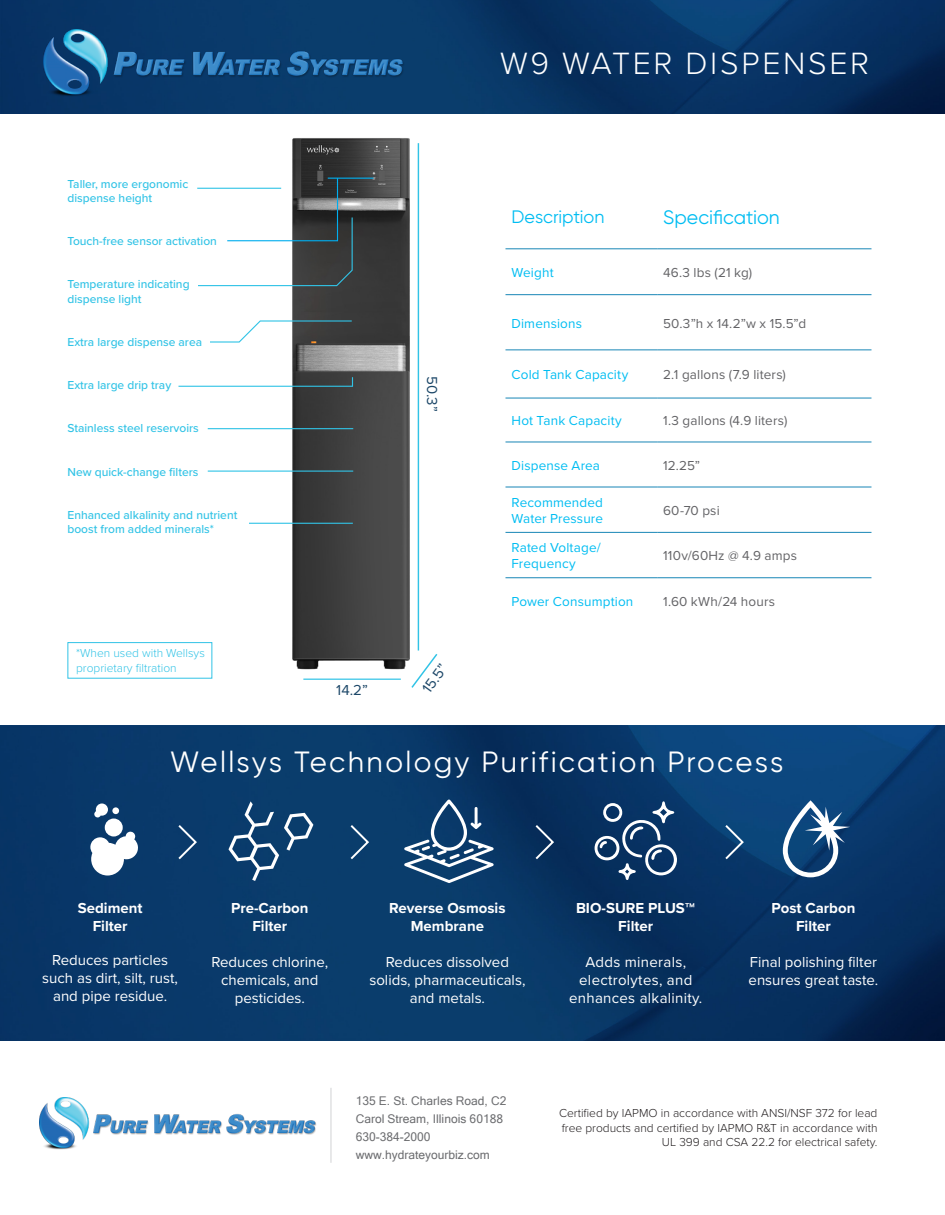
<style>
.page{position:relative;width:945px;height:1215px;background:#fff}
.page>*{position:absolute;margin:0;border:0;box-sizing:border-box;transform-origin:0 0}
.t1{font:300 31.95px "Proxima Nova";letter-spacing:.085em;color:#fff}
.t2{font:29.25px "Gilroy";letter-spacing:.075em;color:#fff}
.t3{font:19.5px "Gilroy";color:#01bdf2}
.t4{font:18px "Gilroy";letter-spacing:-.005em;color:#01bdf2}
.Filters{font:15px/18px "Proxima Nova";color:#fff;text-align:center}
.Filters-2{font:700 15px/18px "Proxima Nova";color:#fff;text-align:center}
.Filters-3{font:15px/18px "Proxima Nova";letter-spacing:.02em;color:#fff;text-align:center}
.t5{font:15px "Proxima Nova";color:#1c4768}
.t6{font:13.5px/16.2px "Proxima Nova";letter-spacing:.01em;color:#01bdf2}
.t7{font:13.5px "Proxima Nova";letter-spacing:.01em;color:#636366}
.Filters-4{font:500 12px/14.4px "Proxima Nova";color:#31c3e6}
.t8{font:300 12px "Proxima Nova";color:#231f20}
.t9{font:12px/18px "Microsoft Sans Serif";color:#6c6d70}
.t10{font:300 12px/14.4px "Proxima Nova";color:#31c3e6}
.s1{font-family:"Basic Sans";font-weight:400}
</style>
<div class="page">
<img style="left:279px;top:138px;width:141px;height:532px">
<img style="left:0;top:725px;width:945px;height:316px">
<svg style="left:229px;top:801px;width:84px;height:80px;background:#2d5881"></svg>
<svg style="left:90px;top:831px;width:49px;height:45px"></svg>
<div style="left:105px;top:819px;width:18px;height:18px;background:#fff;border-radius:50%"></div>
<svg style="left:94px;top:803px;width:14px;height:14px"></svg>
<div style="left:112px;top:807px;width:7px;height:7px;background:#fff;border-radius:50%"></div>
<svg style="left:783px;top:800px;width:67px;height:77px"></svg>
<svg style="left:176px;top:823px;width:22px;height:38px"></svg>
<svg style="left:349px;top:823px;width:22px;height:38px"></svg>
<svg style="left:533px;top:823px;width:22px;height:38px"></svg>
<svg style="left:723px;top:823px;width:22px;height:38px"></svg>
<svg style="left:404px;top:799px;width:90px;height:84px;background:#375f85"></svg>
<img style="left:0;top:0;width:945px;height:114px">
<hr style="left:506px;top:248px;width:151px;height:1px;background:#1886b6">
<hr style="left:657px;top:248px;width:214px;height:1px;background:#1886b6">
<hr style="left:506px;top:294px;width:151px;height:1px;background:#1886b6">
<hr style="left:657px;top:294px;width:214px;height:1px;background:#1886b6">
<hr style="left:506px;top:350px;width:151px;height:1px;background:#1886b6">
<hr style="left:657px;top:350px;width:214px;height:1px;background:#1886b6">
<hr style="left:506px;top:398px;width:151px;height:1px;background:#1886b6">
<hr style="left:657px;top:398px;width:214px;height:1px;background:#1886b6">
<hr style="left:506px;top:442px;width:151px;height:1px;background:#1886b6">
<hr style="left:657px;top:442px;width:214px;height:1px;background:#1886b6">
<hr style="left:506px;top:532px;width:151px;height:1px;background:#1886b6">
<hr style="left:657px;top:532px;width:214px;height:1px;background:#1886b6">
<hr style="left:506px;top:577px;width:151px;height:1px;background:#1886b6">
<hr style="left:657px;top:577px;width:214px;height:1px;background:#1886b6">
<hr style="left:506px;top:487px;width:151px;height:1px;background:#1886b6">
<hr style="left:657px;top:487px;width:214px;height:1px;background:#1886b6">
<hr style="left:418px;top:143px;width:1px;height:508px;background:#31c3e6">
<svg style="left:595px;top:801px;width:82px;height:79px;background:#35587f"></svg>
<hr style="left:303px;top:679px;width:98px;height:1px;background:#31c3e6">
<svg style="left:410px;top:652px;width:28px;height:36px"></svg>
<hr style="left:328px;top:178px;width:46px;height:1px;background:#00aeef">
<svg style="left:197px;top:177px;width:156px;height:110px"></svg>
<hr style="left:208px;top:428px;width:145px;height:1px;background:#31c3e6">
<hr style="left:208px;top:471px;width:145px;height:1px;background:#31c3e6">
<hr style="left:249px;top:523px;width:104px;height:1px;background:#31c3e6">
<svg style="left:210px;top:320px;width:143px;height:23px"></svg>
<svg style="left:178px;top:376px;width:176px;height:11px"></svg>
<div style="left:68px;top:642px;width:144px;height:37px;border:1px solid #31c3e6"></div>
<hr style="left:331px;top:1088px;width:1px;height:75px;background:#d1d2d4">
<img style="left:39px;top:1098px;width:277px;height:51px">
<img style="left:44px;top:30px;width:361px;height:66px">
<p class="Filters-4" style="left:68px;top:176px;width:122px">Taller, more ergonomic dispense height</p>
<p class="Filters-4" style="left:68px;top:234px;width:151px">Touch-free sensor activation</p>
<p class="Filters-4" style="left:68px;top:277px;width:124px">Temperature indicating dispense light</p>
<p class="Filters-4" style="left:68px;top:334px;width:136px">Extra large dispense area</p>
<p class="Filters-4" style="left:68px;top:378px;width:105px">Extra large drip tray</p>
<p class="Filters-4" style="left:68px;top:421px;width:133px">Stainless steel reservoirs</p>
<p class="Filters-4" style="left:68px;top:464px;width:132px">New quick-change filters</p>
<p class="Filters-4" style="left:68px;top:507px;width:171px">Enhanced alkalinity and nutrient boost from added minerals*</p>
<p class="t10" style="left:76px;top:645px;width:130px">*When used with Wellsys proprietary filtration</p>
<p class="t5" style="left:443px;top:376px;width:37px;rotate:90deg">50.3”</p>
<p class="t5" style="left:336px;top:679px;width:33px">14.2”</p>
<p class="t5" style="left:416px;top:684px;width:34px;rotate:-54deg">15.5”</p>
<p class="t1" style="left:500px;top:40px;width:370px">W9 WATER DISPENSER</p>
<p class="t4" style="left:512px;top:206px;width:95px">Description</p>
<p class="t3" style="left:663px;top:205px;width:118px">Specification</p>
<p class="t6" style="left:512px;top:264px;width:44px">Weight</p>
<p class="t7" style="left:663px;top:263px;width:90px">46.3 lbs (21 kg)</p>
<p class="t6" style="left:512px;top:314px;width:72px">Dimensions</p>
<p class="t7" style="left:663px;top:313px;width:144px">50.3”h x 14.2”w x 15.5”d</p>
<p class="t6" style="left:512px;top:366px;width:118px">Cold Tank Capacity</p>
<p class="t7" style="left:663px;top:365px;width:124px">2.1 gallons (7.9 liters)</p>
<p class="t6" style="left:512px;top:412px;width:112px">Hot Tank Capacity</p>
<p class="t7" style="left:663px;top:411px;width:126px">1.3 gallons (4.9 liters)</p>
<p class="t6" style="left:512px;top:457px;width:90px">Dispense Area</p>
<p class="t7" style="left:663px;top:455px;width:39px">12.25”</p>
<p class="t6" style="left:512px;top:494px;width:93px">Recommended<br>Water Pressure</p>
<p class="t7" style="left:663px;top:500px;width:58px">60-70 psi</p>
<p class="t6" style="left:512px;top:539px;width:91px">Rated Voltage/<br>Frequency</p>
<p class="t7" style="left:663px;top:546px;width:135px">110v/60Hz @ 4.9 amps</p>
<p class="t6" style="left:512px;top:593px;width:123px">Power Consumption</p>
<p class="t7" style="left:663px;top:591px;width:113px">1.60 kWh/24 hours</p>
<p class="t2" style="left:170px;top:744px;width:615px">Wellsys Technology Purification Process</p>
<p class="Filters-2" style="left:78px;top:898px;width:66px">Sediment</p>
<p class="Filters-2" style="left:93px;top:916px;width:36px">Filter</p>
<p class="Filters" style="left:42px;top:950px;width:137px">Reduces particles such as dirt, silt, rust, and pipe residue.</p>
<p class="Filters-2" style="left:231px;top:898px;width:79px">Pre-Carbon</p>
<p class="Filters-2" style="left:252px;top:916px;width:36px">Filter</p>
<p class="Filters" style="left:211px;top:952px;width:118px">Reduces chlorine, chemicals, and pesticides.</p>
<p class="Filters-2" style="left:389px;top:898px;width:118px">Reverse Osmosis<br>Membrane</p>
<p class="Filters" style="left:369px;top:952px;width:158px">Reduces dissolved solids, pharmaceuticals, and metals.</p>
<p class="Filters-2" style="left:576px;top:898px;width:121px">BIO-SURE PLUS<span class="s1">™<br></span>Filter</p>
<p class="Filters-3" style="left:569px;top:952px;width:135px">Adds minerals, electrolytes, and enhances alkalinity.</p>
<p class="Filters-2" style="left:772px;top:898px;width:85px">Post Carbon</p>
<p class="Filters-2" style="left:796px;top:916px;width:36px">Filter</p>
<p class="Filters" style="left:749px;top:952px;width:131px;text-align:left">Final polishing filter ensures great taste.</p>
<p class="t9" style="left:356px;top:1092px;width:152px">135 E. St. Charles Road, C2<br>Carol Stream, Illinois 60188<br>630-384-2000 www.hydrateyourbiz.com</p>
<p class="t8" style="left:559px;top:1104px;width:320px">Certified by IAPMO in accordance with ANSI/NSF 372 for lead</p>
<p class="t8" style="left:562px;top:1119px;width:317px">free products and certified by IAPMO R&amp;T in accordance with</p>
<p class="t8" style="left:662px;top:1133px;width:217px">UL 399 and CSA 22.2 for electrical safety.</p>
</div>
